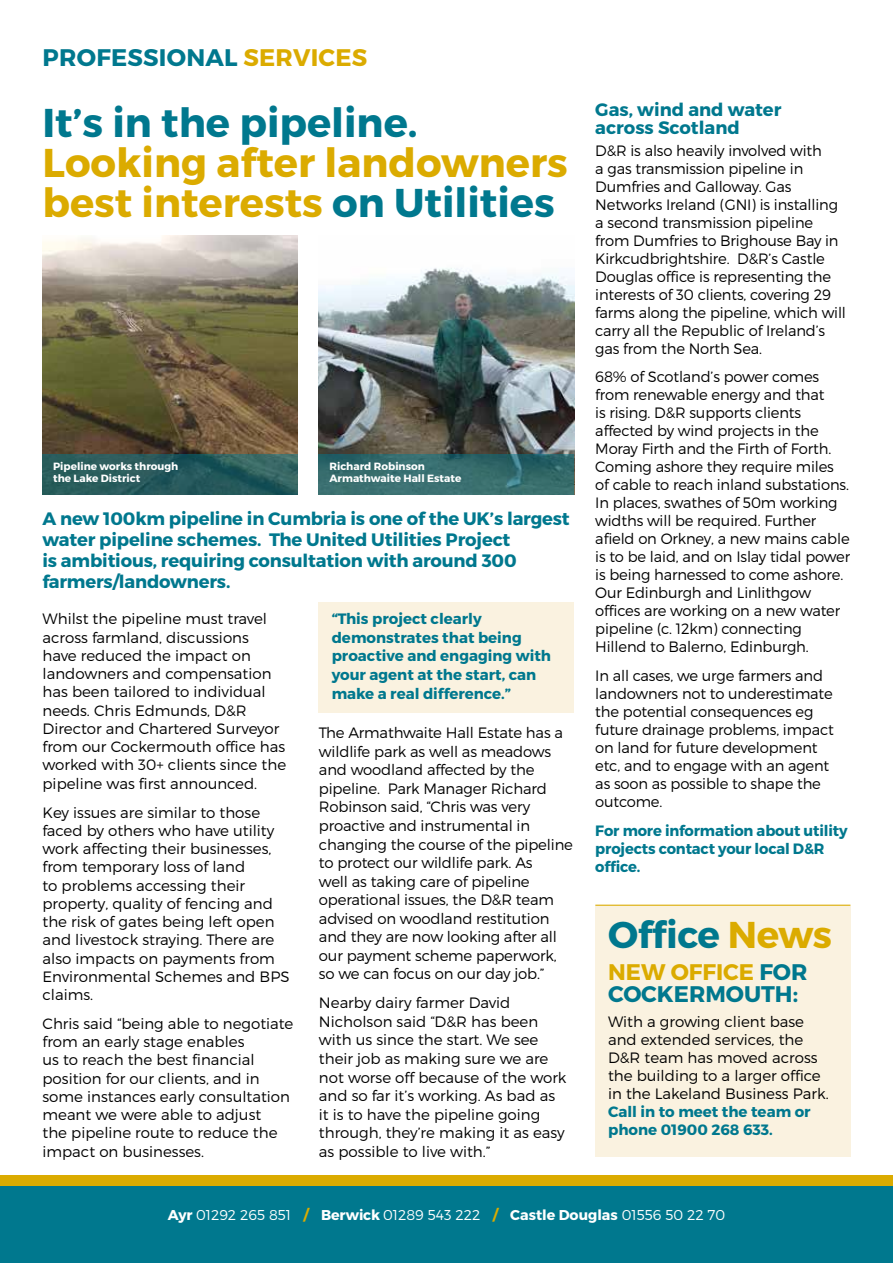
<style>
.page{position:relative;width:893px;height:1263px;background:#fff}
.page>*{position:absolute;margin:0;border:0;box-sizing:border-box;transform-origin:0 0}
.t1{font:700 40.2px/40.2px "Montserrat";color:#dbab00}
.t2{font:700 40.2px "Montserrat";color:#00788e}
.t3{font:700 37.35px "Montserrat";letter-spacing:-.015em;color:#00788e}
.t4{font:700 24px "Montserrat";letter-spacing:.01em;color:#00788e}
.t5{font:700 22.5px/22.5px "Montserrat";color:#00788e}
.t6{font:700 18px/21px "Montserrat";letter-spacing:-.01em;color:#00788e}
.t7{font:300 15px/18px "Montserrat";letter-spacing:-.01em;color:#000}
.t8{font:700 15px/18.6px "Montserrat";color:#00788e}
.t9{font:300 14.25px "Montserrat";color:#fff}
.t10{font:700 10.5px/12px "Montserrat";color:#fff}
.s1{color:#dbab00}
.s2{color:#00788e}
.s3{font-weight:700}
.s4{font-weight:700;font-size:15px;color:#dbab00}
</style>
<div class="page">
<div style="left:595px;top:906px;width:255px;height:251px;background:#faf2e0"></div>
<div style="left:319px;top:602px;width:255px;height:111px;background:#faf2e0"></div>
<div style="left:0;top:1185px;width:893px;height:78px;background:#00788e"></div>
<div style="left:0;top:1175px;width:893px;height:10px;background:#dbab00"></div>
<img style="left:43px;top:235px;width:255px;height:219px">
<svg style="left:43px;top:454px;width:255px;height:40px;fill:#295b5c"></svg>
<img style="left:319px;top:268px;width:255px;height:186px">
<svg style="left:319px;top:454px;width:255px;height:40px;fill:#386e6e"></svg>
<hr style="left:595px;top:905px;width:255px;height:1px;background:#dbab00">
<h3 class="t4" style="left:43px;top:42px;width:326px">PROFESSIONAL <span class="s1">SERVICES</span></h3>
<h1 class="t2" style="left:43px;top:98px;width:377px">It’s in the pipeline.</h1>
<h1 class="t1" style="left:43px;top:143px;width:527px">Looking after landowners best interests <span class="s2">on Utilities</span></h1>
<p class="t10" style="left:53px;top:460px;width:127px">Pipeline works through the Lake District</p>
<p class="t10" style="left:330px;top:460px;width:133px">Richard Robinson<br>Armathwaite Hall Estate</p>
<p class="t6" style="left:43px;top:509px;width:529px">A new 100km pipeline in Cumbria is one of the UK’s largest water pipeline schemes. The United Utilities Project<br>is ambitious, requiring consultation with around 300 farmers/landowners.</p>
<p class="t7" style="left:43px;top:609px;width:245px">Whilst the pipeline must travel across farmland, discussions have reduced the impact on landowners and compensation has been tailored to individual needs. Chris Edmunds, D&amp;R<br>Director and Chartered Surveyor from our Cockermouth office has worked with 30+ clients since the pipeline was first announced.</p>
<p class="t7" style="left:43px;top:803px;width:248px">Key issues are similar to those faced by others who have utility work affecting their businesses, from temporary loss of land<br>to problems accessing their property, quality of fencing and the risk of gates being left open and livestock straying. There are also impacts on payments from<br>Environmental Schemes and BPS claims.</p>
<p class="t7" style="left:43px;top:1014px;width:252px">Chris said “being able to negotiate from an early stage enables<br>us to reach the best financial position for our clients, and in some instances early consultation meant we were able to adjust<br>the pipeline route to reduce the impact on businesses.</p>
<p class="t8" style="left:332px;top:610px;width:221px">“This project clearly demonstrates that being proactive and engaging with your agent at the start, can make a real difference.”</p>
<p class="t7" style="left:319px;top:723px;width:256px;line-height:18.6px">The Armathwaite Hall Estate has a wildlife park as well as meadows and woodland affected by the pipeline. Park Manager Richard<br>Robinson said, “Chris was very proactive and instrumental in changing the course of the pipeline to protect our wildlife park. As<br>well as taking care of pipeline operational issues, the D&amp;R team advised on woodland restitution and they are now looking after all our payment scheme paperwork, so we can focus on our day job.”</p>
<p class="t7" style="left:319px;top:993px;width:249px;line-height:18.6px">Nearby dairy farmer David<br>Nicholson said “D&amp;R has been with us since the start. We see their job as making sure we are not worse off because of the work and so far it’s working. As bad as it is to have the pipeline going through, they’re making it as easy as possible to live with.”</p>
<p class="t6" style="left:595px;top:100px;width:188px;line-height:18px">Gas, wind and water across Scotland</p>
<p class="t7" style="left:595px;top:141px;width:252px">D&amp;R is also heavily involved with<br>a gas transmission pipeline in<br>Dumfries and Galloway. Gas<br>Networks Ireland (GNI) is installing a second transmission pipeline from Dumfries to Brighouse Bay in<br>Kirkcudbrightshire. D&amp;R’s Castle<br>Douglas office is representing the interests of 30 clients, covering 29 farms along the pipeline, which will carry all the Republic of Ireland’s gas from the North Sea.</p>
<p class="t7" style="left:595px;top:368px;width:256px">68% of Scotland’s power comes from renewable energy and that<br>is rising. D&amp;R supports clients affected by wind projects in the<br>Moray Firth and the Firth of Forth.<br>Coming ashore they require miles of cable to reach inland substations.<br>In places, swathes of 50m working widths will be required. Further afield on Orkney, a new mains cable is to be laid, and on Islay tidal power is being harnessed to come ashore.<br>Our Edinburgh and Linlithgow offices are working on a new water pipeline (c. 12km) connecting<br>Hillend to Balerno, Edinburgh.</p>
<p class="t7" style="left:595px;top:666px;width:240px">In all cases, we urge farmers and landowners not to underestimate the potential consequences eg future drainage problems, impact on land for future development etc, and to engage with an agent as soon as possible to shape the outcome.</p>
<p class="t8" style="left:595px;top:822px;width:254px;line-height:18px">For more information about utility projects contact your local D&amp;R office.</p>
<h2 class="t3" style="left:608px;top:912px;width:225px">Office <span class="s1">News</span></h2>
<h3 class="t5" style="left:608px;top:961px;width:201px"><span class="s1">NEW OFFICE</span> FOR<br>COCKERMOUTH:</h3>
<p class="t7" style="left:608px;top:1012px;width:222px">With a growing client base and extended services, the<br>D&amp;R team has moved across the building to a larger office in the Lakeland Business Park.</p>
<p class="t8" style="left:608px;top:1102px;width:204px;line-height:18px">Call in to meet the team or phone 01900 268 633.</p>
<p class="t9" style="left:168px;top:1207px;width:559px"><span class="s3">Ayr</span> 01292 265 851 <span class="s4">/</span> <span class="s3">Berwick</span> 01289 543 222 <span class="s4">/</span> <span class="s3">Castle Douglas</span> 01556 50 22 70</p>
</div>
